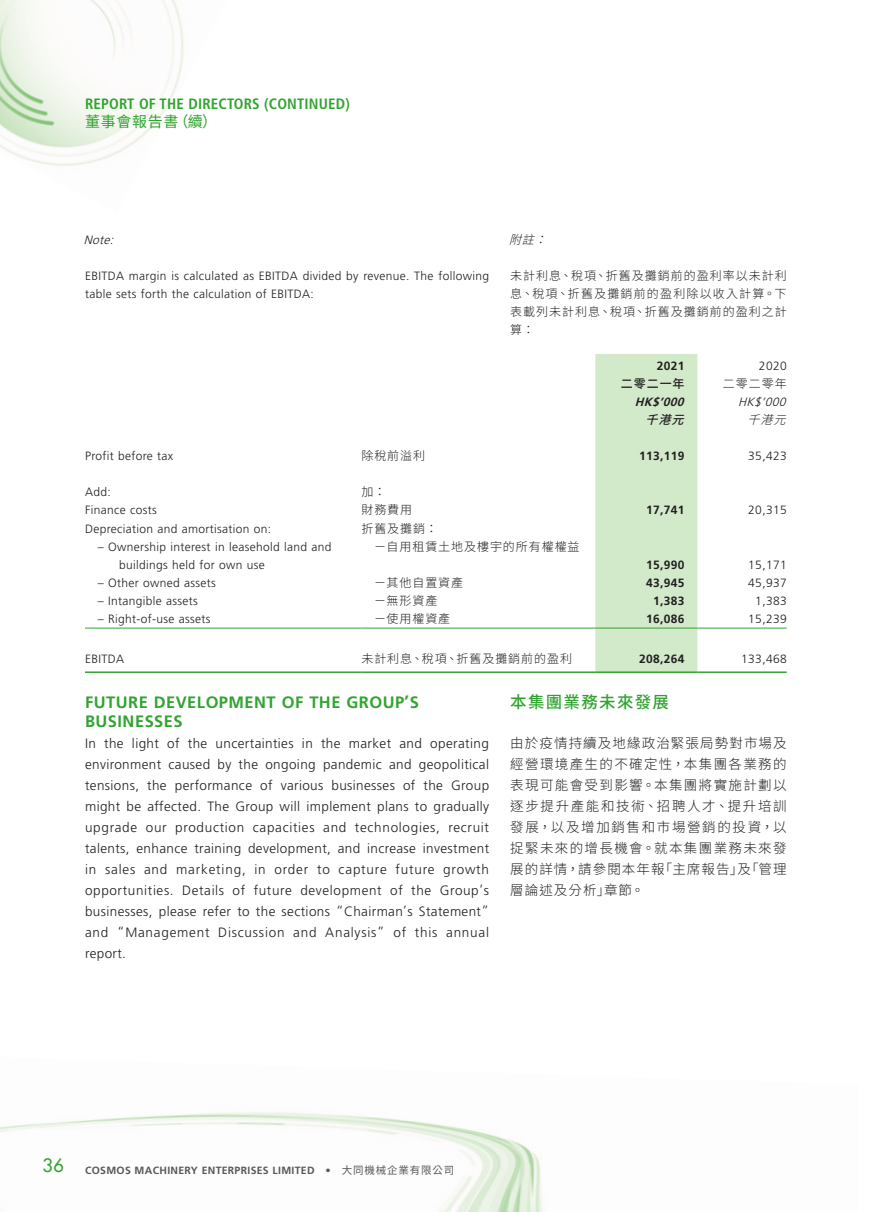
<style>
.page{position:relative;width:893px;height:1212px;background:#fff}
.page>*{position:absolute;margin:0;border:0;box-sizing:border-box;transform-origin:0 0}
.Heading_1{font:700 16.5px/19.5px "Frutiger LT Std";letter-spacing:.03em;color:#31a430}
.C_Heading_1{font:500 16.5px "Source Han Sans TC";letter-spacing:.08em;color:#31a430}
.t1{font:700 condensed 15px "Frutiger LT Std";letter-spacing:.01em;color:#31a430}
.t2{font:15px "Source Han Sans TC";letter-spacing:.045em;color:#31a430}
.Body_Text{font:300 13.5px/21px "Frutiger LT Std";letter-spacing:.06em;color:#231f20;text-align:justify}
.C_Body_Text{font:300 13.5px/21px "Source Han Sans TC";letter-spacing:.1em;color:#231f20;text-align:justify}
.Notes{font:300 12px/18px "Frutiger LT Std";letter-spacing:.03em;color:#231f20}
.Notes-2{font:300 12px "Source Han Sans TC";letter-spacing:.08em;color:#231f20}
.C_Notes{font:300 12px/18px "Source Han Sans TC";letter-spacing:.085em;color:#231f20;text-align:justify}
.Notes-3{font:700 12px "Frutiger LT Std";letter-spacing:.03em;color:#231f20}
.Notes-4{font:italic 300 12px "Frutiger LT Std";color:#231f20}
.Notes-5{font:italic 700 12px "Frutiger LT Std";color:#231f20}
.Notes-6{font:500 12px "Source Han Sans TC";letter-spacing:.08em;color:#231f20}
.C_Notes-2{font:italic 300 12px "Source Han Sans TC";color:#231f20}
.Notes-7{font:italic 500 12px "Source Han Sans TC";color:#231f20}
.Notes-8{font:italic 300 12px "Source Han Sans TC";color:#231f20}
.t3{font:700 10.5px "Frutiger LT Std";letter-spacing:.03em;color:#57585a}
.s1{font-family:"Source Han Sans TC";font-weight:400}
</style>
<div class="page">
<img style="left:0;top:1112px;width:543px;height:100px">
<img style="left:0;top:0;width:184px;height:166px">
<div style="left:595px;top:354px;width:102px;height:317px;background:#d2e9ca"></div>
<hr style="left:85px;top:628px;width:276px;height:1px;background:#31a430">
<hr style="left:361px;top:628px;width:234px;height:1px;background:#31a430">
<hr style="left:595px;top:628px;width:102px;height:1px;background:#31a430">
<hr style="left:697px;top:628px;width:90px;height:1px;background:#31a430">
<hr style="left:85px;top:671px;width:276px;height:2px;background:#31a430">
<hr style="left:361px;top:671px;width:234px;height:2px;background:#31a430">
<hr style="left:595px;top:671px;width:102px;height:2px;background:#31a430">
<hr style="left:697px;top:671px;width:90px;height:2px;background:#31a430">
<p class="t1" style="left:85px;top:94px;width:266px">REPORT OF THE DIRECTORS (CONTINUED)</p>
<p class="t2" style="left:85px;top:113px;width:134px">董事會報告書（續）</p>
<p class="Notes-4" style="left:84px;top:233px;width:35px">Note:</p>
<p class="Notes" style="left:85px;top:267px;width:406px">EBITDA margin is calculated as EBITDA divided by revenue. The following table sets forth the calculation of EBITDA:</p>
<p class="C_Notes-2" style="left:509px;top:233px;width:48px">附註：</p>
<p class="C_Notes" style="left:510px;top:267px;width:278px">未計利息、稅項、折舊及攤銷前的盈利率以未計利息、稅項、折舊及攤銷前的盈利除以收入計算。下表載列未計利息、稅項、折舊及攤銷前的盈利之計算：</p>
<p class="Notes-3" style="left:657px;top:359px;width:29px">2021</p>
<p class="Notes" style="left:759px;top:357px;width:29px">2020</p>
<p class="Notes-6" style="left:621px;top:377px;width:65px">二零二一年</p>
<p class="Notes-2" style="left:723px;top:377px;width:65px">二零二零年</p>
<p class="Notes-5" style="left:635px;top:395px;width:54px">HK$’000</p>
<p class="Notes-4" style="left:738px;top:395px;width:53px">HK$’000</p>
<p class="Notes-7" style="left:645px;top:413px;width:49px">千港元</p>
<p class="Notes-8" style="left:748px;top:413px;width:49px">千港元</p>
<p class="Notes" style="left:85px;top:447px;width:90px">Profit before tax</p>
<p class="Notes-2" style="left:361px;top:449px;width:65px">除稅前溢利</p>
<p class="Notes-3" style="left:639px;top:449px;width:47px">113,119</p>
<p class="Notes" style="left:748px;top:447px;width:40px">35,423</p>
<p class="Notes" style="left:85px;top:483px;width:27px">Add:</p>
<p class="Notes-2" style="left:361px;top:485px;width:26px">加：</p>
<p class="Notes" style="left:85px;top:501px;width:73px">Finance costs</p>
<p class="Notes-2" style="left:361px;top:503px;width:52px">財務費用</p>
<p class="Notes-3" style="left:646px;top:503px;width:40px">17,741</p>
<p class="Notes" style="left:748px;top:501px;width:40px">20,315</p>
<p class="Notes" style="left:85px;top:519px;width:188px">Depreciation and amortisation on:</p>
<p class="Notes-2" style="left:361px;top:521px;width:78px">折舊及攤銷：</p>
<p class="Notes" style="left:119px;top:537px;width:214px;text-indent:-21px">– Ownership interest in leasehold land and buildings held for own use</p>
<p class="Notes-2" style="left:374px;top:539px;width:207px">－自用租賃土地及樓宇的所有權權益</p>
<p class="Notes-3" style="left:646px;top:557px;width:40px">15,990</p>
<p class="Notes" style="left:748px;top:555px;width:40px">15,171</p>
<p class="Notes" style="left:98px;top:573px;width:120px">– Other owned assets</p>
<p class="Notes-2" style="left:374px;top:575px;width:91px">－其他自置資產</p>
<p class="Notes-3" style="left:646px;top:575px;width:40px">43,945</p>
<p class="Notes" style="left:748px;top:573px;width:40px">45,937</p>
<p class="Notes" style="left:98px;top:591px;width:102px">– Intangible assets</p>
<p class="Notes-2" style="left:374px;top:593px;width:65px">－無形資產</p>
<p class="Notes-3" style="left:653px;top:593px;width:33px">1,383</p>
<p class="Notes" style="left:755px;top:591px;width:33px">1,383</p>
<p class="Notes" style="left:98px;top:609px;width:114px">– Right-of-use assets</p>
<p class="Notes-2" style="left:374px;top:611px;width:78px">－使用權資產</p>
<p class="Notes-3" style="left:646px;top:611px;width:40px">16,086</p>
<p class="Notes" style="left:748px;top:609px;width:40px">15,239</p>
<p class="Notes" style="left:85px;top:650px;width:41px">EBITDA</p>
<p class="Notes-2" style="left:361px;top:652px;width:212px">未計利息、稅項、折舊及攤銷前的盈利</p>
<p class="Notes-3" style="left:639px;top:652px;width:47px">208,264</p>
<p class="Notes" style="left:741px;top:650px;width:47px">133,468</p>
<p class="Heading_1" style="left:85px;top:692px;width:335px">FUTURE DEVELOPMENT OF THE GROUP’S<br>BUSINESSES</p>
<p class="Body_Text" style="left:85px;top:733px;width:406px">In the light of the uncertainties in the market and operating environment caused by the ongoing pandemic and geopolitical tensions, the performance of various businesses of the Group might be affected. The Group will implement plans to gradually upgrade our production capacities and technologies, recruit talents, enhance training development, and increase investment in sales and marketing, in order to capture future growth opportunities. Details of future development of the Group’s businesses, please refer to the sections “Chairman’s Statement” and “Management Discussion and Analysis” of this annual report.</p>
<p class="C_Heading_1" style="left:510px;top:692px;width:160px">本集團業務未來發展</p>
<p class="C_Body_Text" style="left:510px;top:733px;width:278px">由於疫情持續及地緣政治緊張局勢對市場及經營環境產生的不確定性，本集團各業務的表現可能會受到影響。本集團將實施計劃以逐步提升產能和技術、招聘人才、提升培訓發展，以及增加銷售和市場營銷的投資，以捉緊未來的增長機會。就本集團業務未來發展的詳情，請參閱本年報「主席報告」及「管理層論述及分析」章節。</p>
<p class="t3" style="left:42px;top:1164px;width:413px"><sup>36</sup> COSMOS MACHINERY ENTERPRISES LIMITED •<span class="s1">　大同機械企業有限公司</span></p>
</div>
